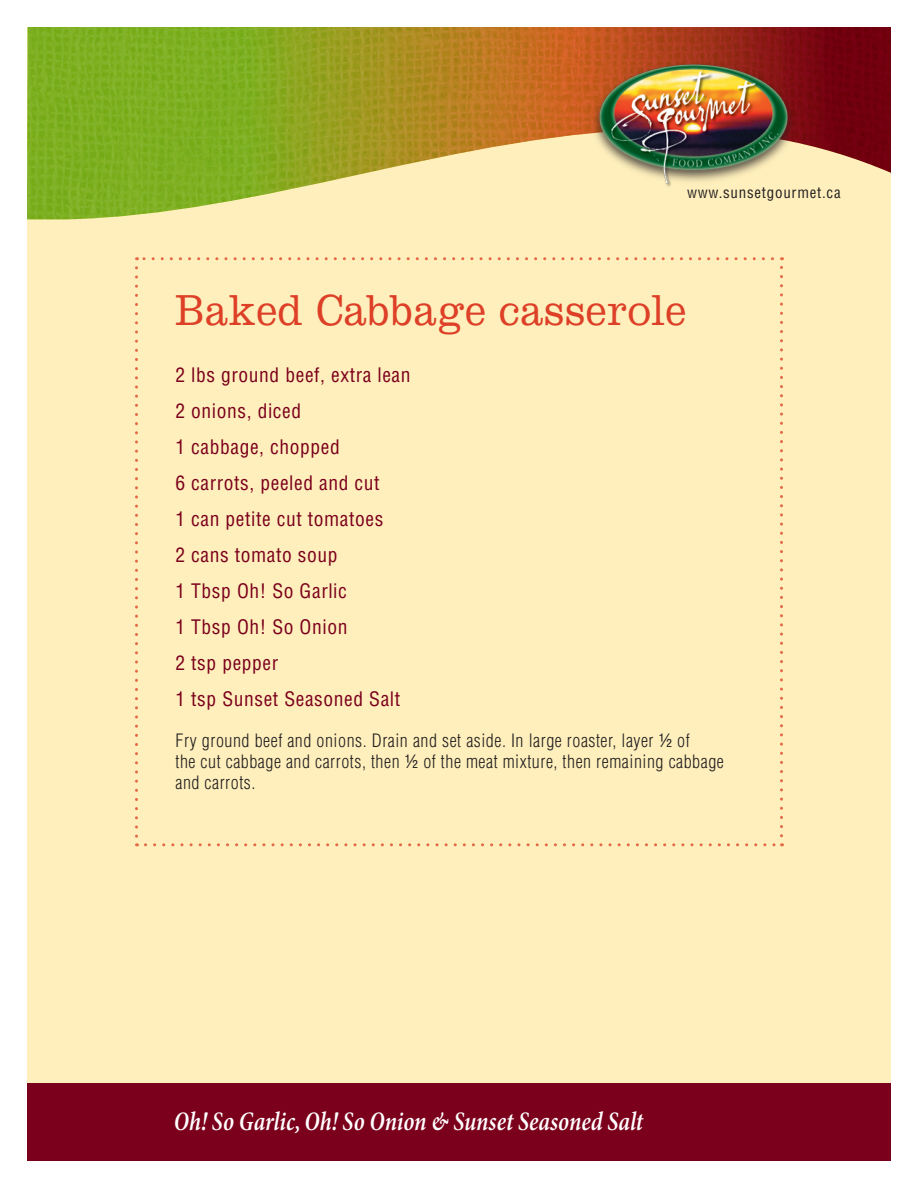
<style>
.page{position:relative;width:918px;height:1188px;background:#fff}
.page>*{position:absolute;margin:0;border:0;box-sizing:border-box;transform-origin:0 0}
.Recipe_Name{font:300 45px "Clarendon LT Std";letter-spacing:.02em;color:#dd3f27;scale:.9 1}
.Footer_Product_s__Na{font:italic 600 condensed 27px "Minion Pro";color:#fff;scale:.9 1}
.Ingredients{font:condensed 19.5px "Helvetica LT Std";letter-spacing:.03em;color:#7b001c}
.Instructions{font:300 condensed 18px/21px "Helvetica LT Std";letter-spacing:.03em;color:#231f20}
.t1{font:condensed 15px "Helvetica LT Std";letter-spacing:.05em;color:#231f20}
.s1{font-weight:400}
</style>
<div class="page">
<div style="left:27px;top:27px;width:864px;height:1134px;background:#feefbc"></div>
<img style="left:27px;top:27px;width:864px;height:192px">
<img style="left:588px;top:57px;width:211px;height:131px">
<svg style="left:135px;top:268px;width:3px;height:578px"></svg>
<svg style="left:145px;top:843px;width:638px;height:3px"></svg>
<svg style="left:780px;top:257px;width:3px;height:579px"></svg>
<svg style="left:136px;top:257px;width:637px;height:3px"></svg>
<div style="left:27px;top:1083px;width:864px;height:78px;background:#7b001c"></div>
<p class="t1" style="left:687px;top:184px;width:155px">www.sunsetgourmet.ca</p>
<p class="Recipe_Name" style="left:176px;top:284px;width:569px">Baked Cabbage casserole</p>
<p class="Ingredients" style="left:176px;top:362px;width:237px">2 lbs ground beef, extra lean</p>
<p class="Ingredients" style="left:176px;top:398px;width:127px">2 onions, diced</p>
<p class="Ingredients" style="left:176px;top:434px;width:166px">1 cabbage, chopped</p>
<p class="Ingredients" style="left:176px;top:470px;width:206px">6 carrots, peeled and cut</p>
<p class="Ingredients" style="left:176px;top:506px;width:209px">1 can petite cut tomatoes</p>
<p class="Ingredients" style="left:176px;top:542px;width:164px">2 cans tomato soup</p>
<p class="Ingredients" style="left:176px;top:578px;width:173px">1 Tbsp Oh! So Garlic</p>
<p class="Ingredients" style="left:176px;top:614px;width:173px">1 Tbsp Oh! So Onion</p>
<p class="Ingredients" style="left:176px;top:650px;width:104px">2 tsp pepper</p>
<p class="Ingredients" style="left:176px;top:686px;width:226px">1 tsp Sunset Seasoned Salt</p>
<p class="Instructions" style="left:176px;top:730px;width:550px">Fry ground beef and onions. Drain and set aside. In large roaster, layer <span class="s1">½</span> of<br>the cut cabbage and carrots, then <span class="s1">½</span> of the meat mixture, then remaining cabbage and carrots.</p>
<p class="Footer_Product_s__Na" style="left:174px;top:1105px;width:523px">Oh! So Garlic, Oh! So Onion &amp; Sunset Seasoned Salt</p>
</div>
